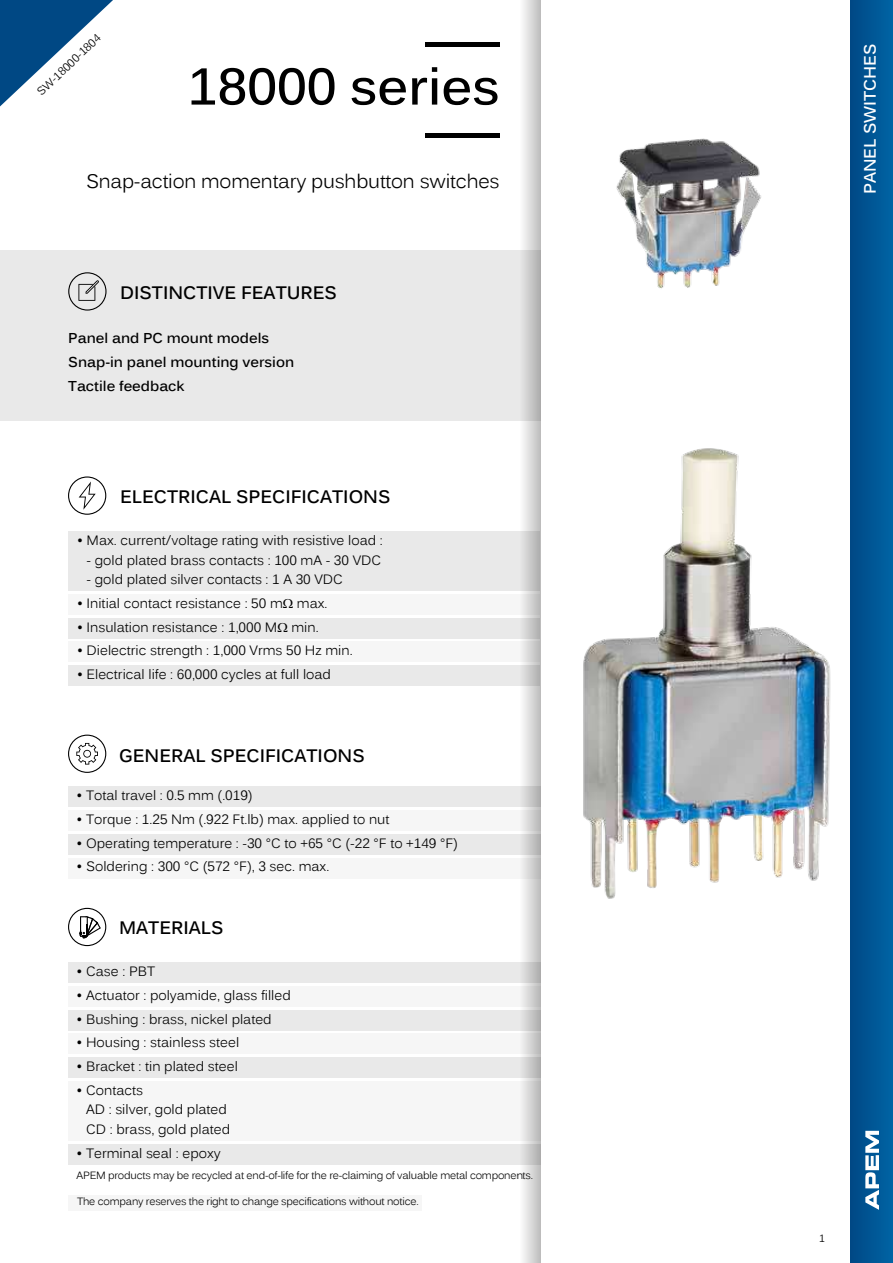
<style>
.page{position:relative;width:893px;height:1263px;background:#fff}
.page>*{position:absolute;margin:0;border:0;box-sizing:border-box;transform-origin:0 0}
.t1{font:700 51px "Kalinga";color:#000}
.t2{font:19.5px "Kalinga";letter-spacing:-.01em;color:#000}
.t3{font:700 18px "Kalinga";color:#000}
.t4{font:700 16.5px "Kalinga";color:#fff}
.t5{font:700 14.25px/24px "Kalinga";color:#000}
.t6{font:13.5px/19.5px "Kalinga";color:#000}
.t7{font:11.25px "Kalinga";color:#000}
.t8{font:10.5px "Kalinga";letter-spacing:-.02em;color:#000}
</style>
<div class="page">
<div style="left:68px;top:787px;width:472px;height:20px;background:#e9e9e9"></div>
<div style="left:68px;top:810px;width:472px;height:20px;background:#f6f6f6"></div>
<div style="left:68px;top:834px;width:472px;height:20px;background:#e9e9e9"></div>
<div style="left:68px;top:858px;width:472px;height:20px;background:#f6f6f6"></div>
<svg style="left:68px;top:735px;width:38px;height:38px"></svg>
<div style="left:69px;top:532px;width:471px;height:59px;background:#e9e9e9"></div>
<div style="left:69px;top:594px;width:471px;height:20px;background:#f6f6f6"></div>
<div style="left:69px;top:618px;width:471px;height:20px;background:#e9e9e9"></div>
<div style="left:69px;top:642px;width:471px;height:20px;background:#f6f6f6"></div>
<div style="left:69px;top:666px;width:471px;height:20px;background:#e9e9e9"></div>
<svg style="left:68px;top:476px;width:38px;height:39px"></svg>
<div style="left:68px;top:962px;width:472px;height:20px;background:#e9e9e9"></div>
<div style="left:68px;top:986px;width:472px;height:20px;background:#f6f6f6"></div>
<div style="left:68px;top:1010px;width:472px;height:20px;background:#e9e9e9"></div>
<div style="left:68px;top:1034px;width:472px;height:20px;background:#f6f6f6"></div>
<div style="left:68px;top:1057px;width:472px;height:21px;background:#e9e9e9"></div>
<div style="left:68px;top:1081px;width:472px;height:59px;background:#f6f6f6"></div>
<div style="left:68px;top:1144px;width:472px;height:20px;background:#e9e9e9"></div>
<svg style="left:68px;top:908px;width:38px;height:38px"></svg>
<div style="left:0;top:251px;width:540px;height:170px;background:#e9e9e9"></div>
<svg style="left:68px;top:272px;width:39px;height:39px"></svg>
<svg style="left:519px;top:0;width:21px;height:1263px"></svg>
<hr style="left:426px;top:134px;width:74px;height:4px;background:#000">
<hr style="left:426px;top:43px;width:74px;height:4px;background:#000">
<div style="left:69px;top:1195px;width:353px;height:15px;background:#f6f6f6"></div>
<img style="left:583px;top:448px;width:248px;height:451px">
<img style="left:616px;top:138px;width:145px;height:151px">
<div style="left:850px;top:0;width:43px;height:1263px;background:linear-gradient(to right,#004885,#0064a4)"></div>
<svg style="left:0;top:0;width:113px;height:106px"></svg>
<svg style="left:865px;top:1131px;width:14px;height:79px"></svg>
<p class="t7" style="left:36px;top:90px;width:84px;rotate:-44deg">SW-18000-1804</p>
<h1 class="t1" style="left:188px;top:67px;width:313px">18000 series</h1>
<h2 class="t2" style="left:86px;top:174px;width:415px">Snap-action momentary pushbutton switches</h2>
<h3 class="t3" style="left:120px;top:286px;width:218px">DISTINCTIVE FEATURES</h3>
<p class="t5" style="left:68px;top:327px;width:227px">Panel and PC mount models<br>Snap-in panel mounting version<br>Tactile feedback</p>
<h3 class="t3" style="left:120px;top:490px;width:272px">ELECTRICAL SPECIFICATIONS</h3>
<p class="t6" style="left:77px;top:532px;width:307px">• Max. current/voltage rating with resistive load :</p>
<p class="t6" style="left:87px;top:551px;width:296px">- gold plated brass contacts : 100 mA - 30 VDC</p>
<p class="t6" style="left:87px;top:571px;width:258px">- gold plated silver contacts : 1 A 30 VDC</p>
<p class="t6" style="left:77px;top:595px;width:252px">• Initial contact resistance : 50 m max.</p>
<p class="t6" style="left:77px;top:618px;width:243px">• Insulation resistance : 1,000 M min.</p>
<p class="t6" style="left:77px;top:642px;width:277px">• Dielectric strength : 1,000 Vrms 50 Hz min.</p>
<p class="t6" style="left:77px;top:666px;width:255px">• Electrical life : 60,000 cycles at full load</p>
<h3 class="t3" style="left:119px;top:749px;width:247px">GENERAL SPECIFICATIONS</h3>
<p class="t6" style="left:77px;top:787px;width:178px">• Total travel : 0.5 mm (.019)</p>
<p class="t6" style="left:77px;top:811px;width:314px">• Torque : 1.25 Nm (.922 Ft.lb) max. applied to nut</p>
<p class="t6" style="left:77px;top:834px;width:383px">• Operating temperature : -30 °C to +65 °C (-22 °F to +149 °F)</p>
<p class="t6" style="left:77px;top:858px;width:254px">• Soldering : 300 °C (572 °F), 3 sec. max.</p>
<h3 class="t3" style="left:119px;top:921px;width:106px">MATERIALS</h3>
<p class="t6" style="left:77px;top:963px;width:80px">• Case : PBT</p>
<p class="t6" style="left:77px;top:987px;width:216px">• Actuator : polyamide, glass filled</p>
<p class="t6" style="left:77px;top:1010px;width:197px">• Bushing : brass, nickel plated</p>
<p class="t6" style="left:77px;top:1034px;width:164px">• Housing : stainless steel</p>
<p class="t6" style="left:77px;top:1058px;width:163px">• Bracket : tin plated steel</p>
<p class="t6" style="left:86px;top:1081px;width:146px;text-indent:-10px">• Contacts<br>AD : silver, gold plated<br>CD : brass, gold plated</p>
<p class="t6" style="left:77px;top:1144px;width:146px">• Terminal seal : epoxy</p>
<p class="t8" style="left:77px;top:1171px;width:458px">APEM products may be recycled at end-of-life for the re-claiming of valuable metal components.</p>
<p class="t8" style="left:77px;top:1198px;width:343px">The company reserves the right to change specifications without notice.</p>
<p class="t4" style="left:864px;top:194px;width:152px;rotate:-90deg">PANEL SWITCHES</p>
<p class="t8" style="left:819px;top:1234px;width:7px">1</p>
</div>
